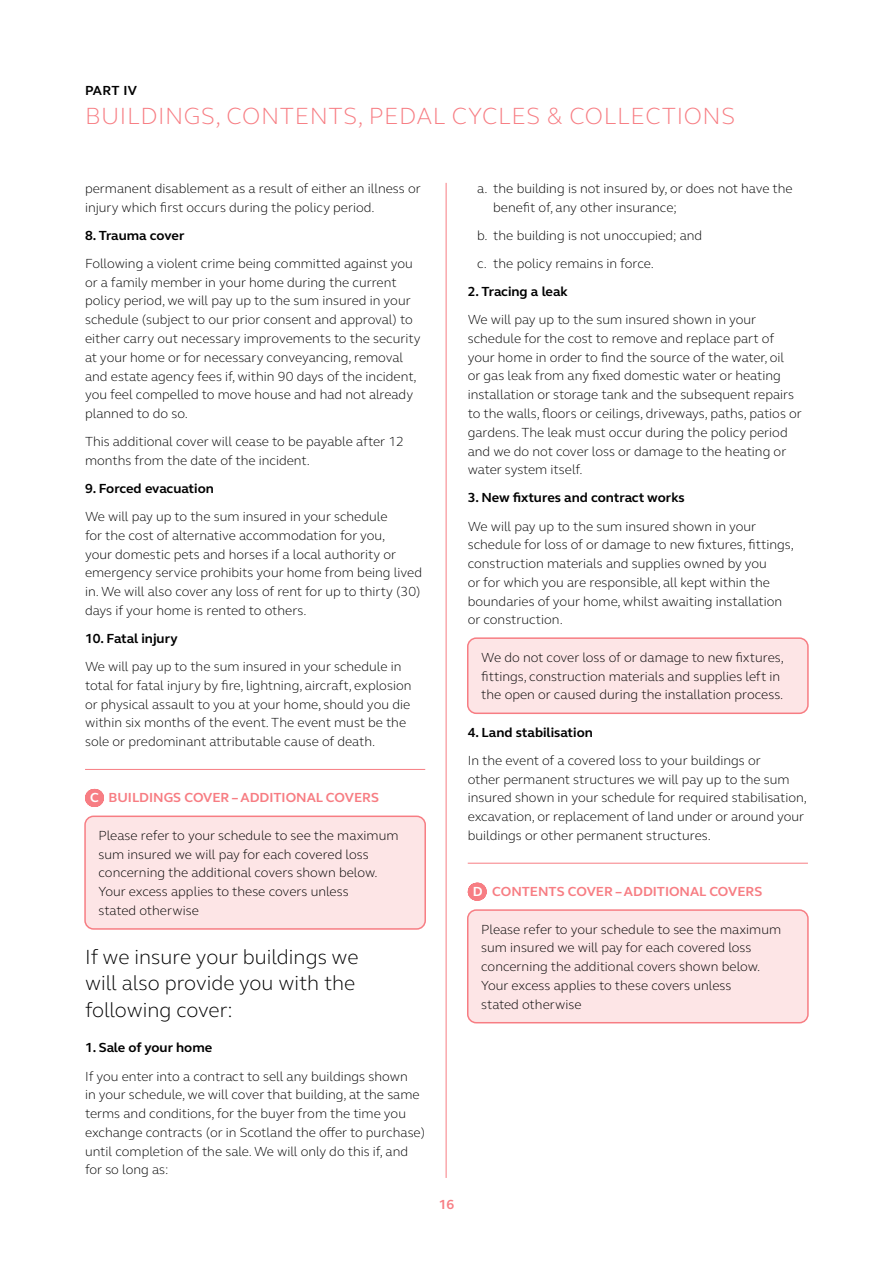
<style>
.page{position:relative;width:893px;height:1263px;background:#fff}
.page>*{position:absolute;margin:0;border:0;box-sizing:border-box;transform-origin:0 0}
.t1{font:300 24px "FS Elliot";letter-spacing:.025em;color:#f77d83}
.t2{font:300 21px/26.2px "FS Elliot";color:#000}
.t3{font:300 13.5px/18.8px "FS Elliot";color:#000}
.t4{font:700 13.5px "FS Elliot";color:#000}
.t5{font:700 13.5px "FS Elliot";color:#f77d83}
.s1{color:#fff}
</style>
<div class="page">
<hr style="left:446px;top:183px;width:1px;height:995px;background:#f77d83">
<hr style="left:85px;top:769px;width:340px;height:1px;background:#f77d83">
<svg style="left:94px;top:789px;width:1px;height:18px"></svg>
<div style="left:85px;top:816px;width:340px;height:113px;background:#fde5e6;border-radius:9px"></div>
<div style="left:84px;top:815px;width:342px;height:115px;border:2px solid #f77d83;border-radius:9px"></div>
<div style="left:468px;top:638px;width:340px;height:75px;background:#fde5e6;border-radius:9px"></div>
<div style="left:467px;top:637px;width:342px;height:77px;border:2px solid #f77d83;border-radius:9px"></div>
<hr style="left:468px;top:863px;width:340px;height:1px;background:#f77d83">
<svg style="left:477px;top:883px;width:1px;height:18px"></svg>
<div style="left:468px;top:910px;width:340px;height:113px;background:#fde5e6;border-radius:9px"></div>
<div style="left:467px;top:909px;width:342px;height:114px;border:2px solid #f77d83;border-radius:9px"></div>
<p class="t4" style="left:85px;top:82px;width:53px">PART IV</p>
<h1 class="t1" style="left:85px;top:100px;width:652px">BUILDINGS, CONTENTS, PEDAL CYCLES &amp; COLLECTIONS</h1>
<p class="t3" style="left:85px;top:179px;width:337px">permanent disablement as a result of either an illness or injury which first occurs during the policy period.</p>
<p class="t4" style="left:85px;top:226px;width:101px">8. Trauma cover</p>
<p class="t3" style="left:85px;top:254px;width:337px">Following a violent crime being committed against you or a family member in your home during the current policy period, we will pay up to the sum insured in your schedule (subject to our prior consent and approval) to either carry out necessary improvements to the security at your home or for necessary conveyancing, removal and estate agency fees if, within 90 days of the incident, you feel compelled to move house and had not already planned to do so.</p>
<p class="t3" style="left:85px;top:432px;width:320px">This additional cover will cease to be payable after 12 months from the date of the incident.</p>
<p class="t4" style="left:85px;top:479px;width:130px">9. Forced evacuation</p>
<p class="t3" style="left:85px;top:507px;width:338px">We will pay up to the sum insured in your schedule<br>for the cost of alternative accommodation for you,<br>your domestic pets and horses if a local authority or emergency service prohibits your home from being lived in. We will also cover any loss of rent for up to thirty (30) days if your home is rented to others.</p>
<p class="t4" style="left:85px;top:629px;width:94px">10. Fatal injury</p>
<p class="t3" style="left:85px;top:657px;width:328px">We will pay up to the sum insured in your schedule in total for fatal injury by fire, lightning, aircraft, explosion or physical assault to you at your home, should you die within six months of the event. The event must be the sole or predominant attributable cause of death.</p>
<p class="t5" style="left:90px;top:789px;width:290px"><span class="s1">C</span> BUILDINGS COVER – ADDITIONAL COVERS</p>
<p class="t3" style="left:99px;top:825px;width:301px">Please refer to your schedule to see the maximum sum insured we will pay for each covered loss concerning the additional covers shown below.<br>Your excess applies to these covers unless<br>stated otherwise</p>
<h2 class="t2" style="left:85px;top:943px;width:275px">If we insure your buildings we will also provide you with the following cover:</h2>
<p class="t4" style="left:85px;top:1039px;width:129px">1. Sale of your home</p>
<p class="t3" style="left:85px;top:1066px;width:342px">If you enter into a contract to sell any buildings shown<br>in your schedule, we will cover that building, at the same terms and conditions, for the buyer from the time you exchange contracts (or in Scotland the offer to purchase) until completion of the sale. We will only do this if, and for so long as:</p>
<p class="t3" style="left:493px;top:179px;width:301px;text-indent:-16px">a. the building is not insured by, or does not have the benefit of, any other insurance;</p>
<p class="t3" style="left:477px;top:221px;width:227px;line-height:28px">b. the building is not unoccupied; and c. the policy remains in force.</p>
<p class="t4" style="left:468px;top:282px;width:101px">2. Tracing a leak</p>
<p class="t3" style="left:468px;top:310px;width:336px">We will pay up to the sum insured shown in your schedule for the cost to remove and replace part of your home in order to find the source of the water, oil<br>or gas leak from any fixed domestic water or heating installation or storage tank and the subsequent repairs to the walls, floors or ceilings, driveways, paths, patios or gardens. The leak must occur during the policy period and we do not cover loss or damage to the heating or water system itself.</p>
<p class="t4" style="left:468px;top:489px;width:219px">3. New fixtures and contract works</p>
<p class="t3" style="left:468px;top:516px;width:328px">We will pay up to the sum insured shown in your schedule for loss of or damage to new fixtures, fittings, construction materials and supplies owned by you<br>or for which you are responsible, all kept within the boundaries of your home, whilst awaiting installation or construction.</p>
<p class="t3" style="left:481px;top:647px;width:304px">We do not cover loss of or damage to new fixtures, fittings, construction materials and supplies left in the open or caused during the installation process.</p>
<p class="t4" style="left:468px;top:723px;width:127px">4. Land stabilisation</p>
<p class="t3" style="left:468px;top:750px;width:341px">In the event of a covered loss to your buildings or<br>other permanent structures we will pay up to the sum insured shown in your schedule for required stabilisation, excavation, or replacement of land under or around your buildings or other permanent structures.</p>
<p class="t5" style="left:473px;top:882px;width:291px"><span class="s1">D</span> CONTENTS COVER – ADDITIONAL COVERS</p>
<p class="t3" style="left:481px;top:919px;width:301px">Please refer to your schedule to see the maximum sum insured we will pay for each covered loss concerning the additional covers shown below.<br>Your excess applies to these covers unless<br>stated otherwise</p>
<p class="t5" style="left:439px;top:1196px;width:17px">16</p>
</div>
